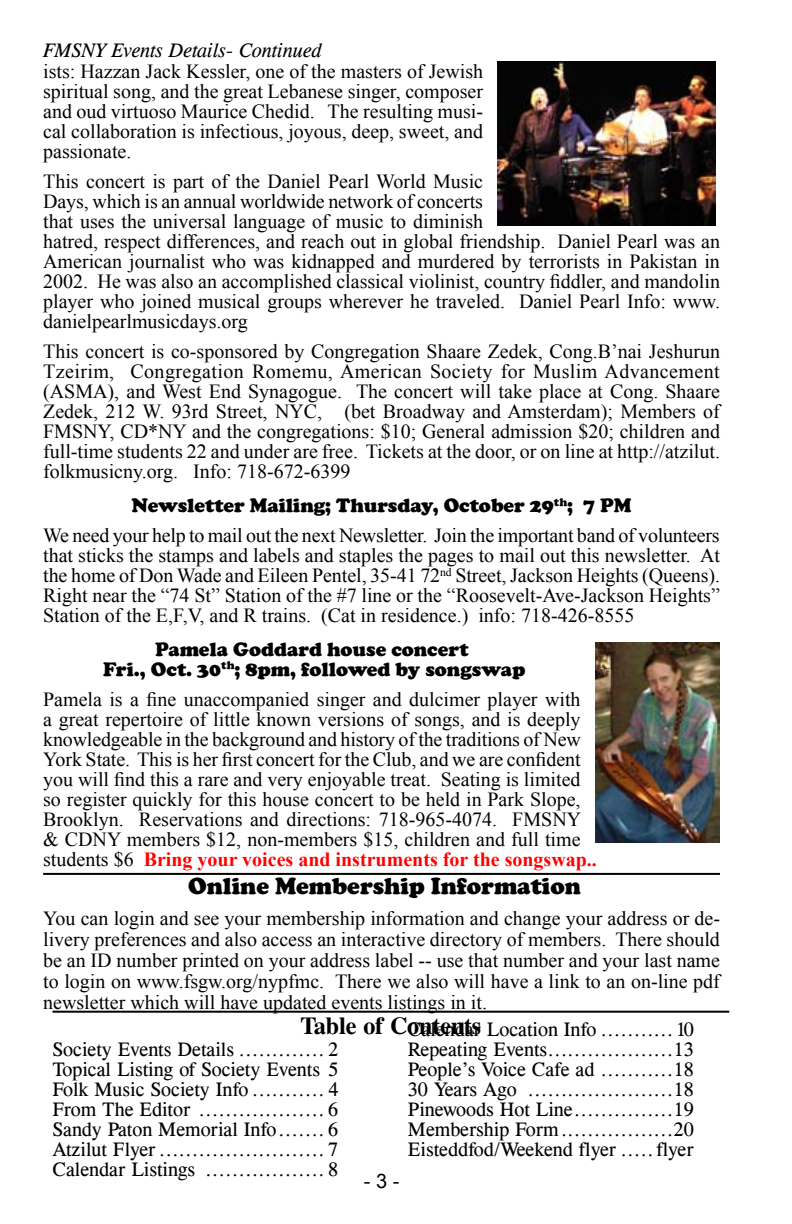
<style>
.page{position:relative;width:792px;height:1224px;background:#fff}
.page>*{position:absolute;margin:0;border:0;box-sizing:border-box;transform-origin:0 0}
.t1{font:900 24px "Cooper";color:#000}
.t2{font:700 24px "Cg Times";color:#000}
.t3{font:20px/20px "Times New Roman";color:#000;text-align:justify}
.t4{font:20px/20px "Cg Times";color:#000;text-align:justify}
.t5{font:900 20px/20px "Cooper";color:#000;text-align:center}
.t6{font:italic 20px "Cg Times";color:#000}
.t7{font:20px "Arial";color:#000}
.s1{font-weight:700;color:#f00}
</style>
<div class="page">
<img style="left:498px;top:62px;width:217px;height:163px">
<hr style="left:52px;top:1011px;width:677px;height:2px;background:#000">
<img style="left:595px;top:642px;width:124px;height:200px">
<hr style="left:43px;top:873px;width:677px;height:2px;background:#000">
<p class="t6" style="left:43px;top:39px;width:280px">FMSNY Events Details- Continued</p>
<p class="t3" style="left:43px;top:61px;width:442px">ists: Hazzan Jack Kessler, one of the masters of Jewish spiritual song, and the great Lebanese singer, composer and oud virtuoso Maurice Chedid. The resulting musi&shy;cal collaboration is infectious, joyous, deep, sweet, and passionate.</p>
<p class="t3" style="left:43px;top:171px;width:678px;text-align:left">This concert is part of the Daniel Pearl World Music<br>Days, which is an annual worldwide network of concerts<br>that uses the universal language of music to diminish<br>hatred, respect differences, and reach out in global friendship. Daniel Pearl was an American journalist who was kidnapped and murdered by terrorists in Pakistan in 2002. He was also an accomplished classical violinist, country fiddler, and mandolin player who joined musical groups wherever he traveled. Daniel Pearl Info: www. danielpearlmusicdays.org</p>
<p class="t3" style="left:43px;top:341px;width:678px">This concert is co-sponsored by Congregation Shaare Zedek, Cong.B’nai Jeshurun Tzeirim, Congregation Romemu, American Society for Muslim Advancement (ASMA), and West End Synagogue. The concert will take place at Cong. Shaare Zedek, 212 W. 93rd Street, NYC, (bet Broadway and Amsterdam); Members of FMSNY, CD*NY and the congregations: $10; General admission $20; children and full-time students 22 and under are free. Tickets at the door, or on line at http://atzilut. folkmusicny.org. Info: 718-672-6399</p>
<p class="t5" style="left:132px;top:496px;width:502px">Newsletter Mailing; Thursday, October 29<sup>th</sup>; 7 PM</p>
<p class="t3" style="left:43px;top:525px;width:678px">We need your help to mail out the next Newsletter. Join the important band of volunteers that sticks the stamps and labels and staples the pages to mail out this newsletter. At the home of Don Wade and Eileen Pentel, 35-41 72<sup>nd</sup> Street, Jackson Heights (Queens).<br>Right near the “74 St” Station of the #7 line or the “Roosevelt-Ave-Jackson Heights” Station of the E,F,V, and R trains. (Cat in residence.) info: 718-426-8555</p>
<p class="t5" style="left:103px;top:639px;width:424px">Pamela Goddard house concert<br>Fri., Oct. 30<sup>th</sup>; 8pm, followed by songswap</p>
<p class="t3" style="left:43px;top:689px;width:555px;text-align:left">Pamela is a fine unaccompanied singer and dulcimer player with<br>a great repertoire of little known versions of songs, and is deeply knowledgeable in the background and history of the traditions of New York State. This is her first concert for the Club, and we are confident you will find this a rare and very enjoyable treat. Seating is limited so register quickly for this house concert to be held in Park Slope, Brooklyn. Reservations and directions: 718-965-4074. FMSNY &amp; CDNY members $12, non-members $15, children and full time students $6 <span class="s1">Bring your voices and instruments for the songswap..</span></p>
<p class="t1" style="left:188px;top:872px;width:394px">Online Membership Information</p>
<p class="t3" style="left:43px;top:907px;width:678px;line-height:21px">You can login and see your membership information and change your address or de&shy;livery preferences and also access an interactive directory of members. There should be an ID number printed on your address label -- use that number and your last name to login on www.fsgw.org/nypfmc. There we also will have a link to an on-line pdf newsletter which will have updated events listings in it.</p>
<p class="t2" style="left:301px;top:1012px;width:182px">Table of Contents</p>
<p class="t4" style="left:52px;top:1039px;width:287px">Society Events Details ............. 2<br>Topical Listing of Society Events 5<br>Folk Music Society Info ........... 4<br>From The Editor ................... 6<br>Sandy Paton Memorial Info....... 6<br>Atzilut Flyer......................... 7<br>Calendar Listings .................. 8</p>
<p class="t4" style="left:408px;top:1019px;width:287px">Calendar Location Info ...........10<br>Repeating Events...................13<br>People’s Voice Cafe ad ...........18<br>30 Years Ago ......................18<br>Pinewoods Hot Line...............19<br>Membership Form.................20<br>Eisteddfod/Weekend flyer .....flyer</p>
<p class="t7" style="left:364px;top:1168px;width:37px">- 3 -</p>
</div>
